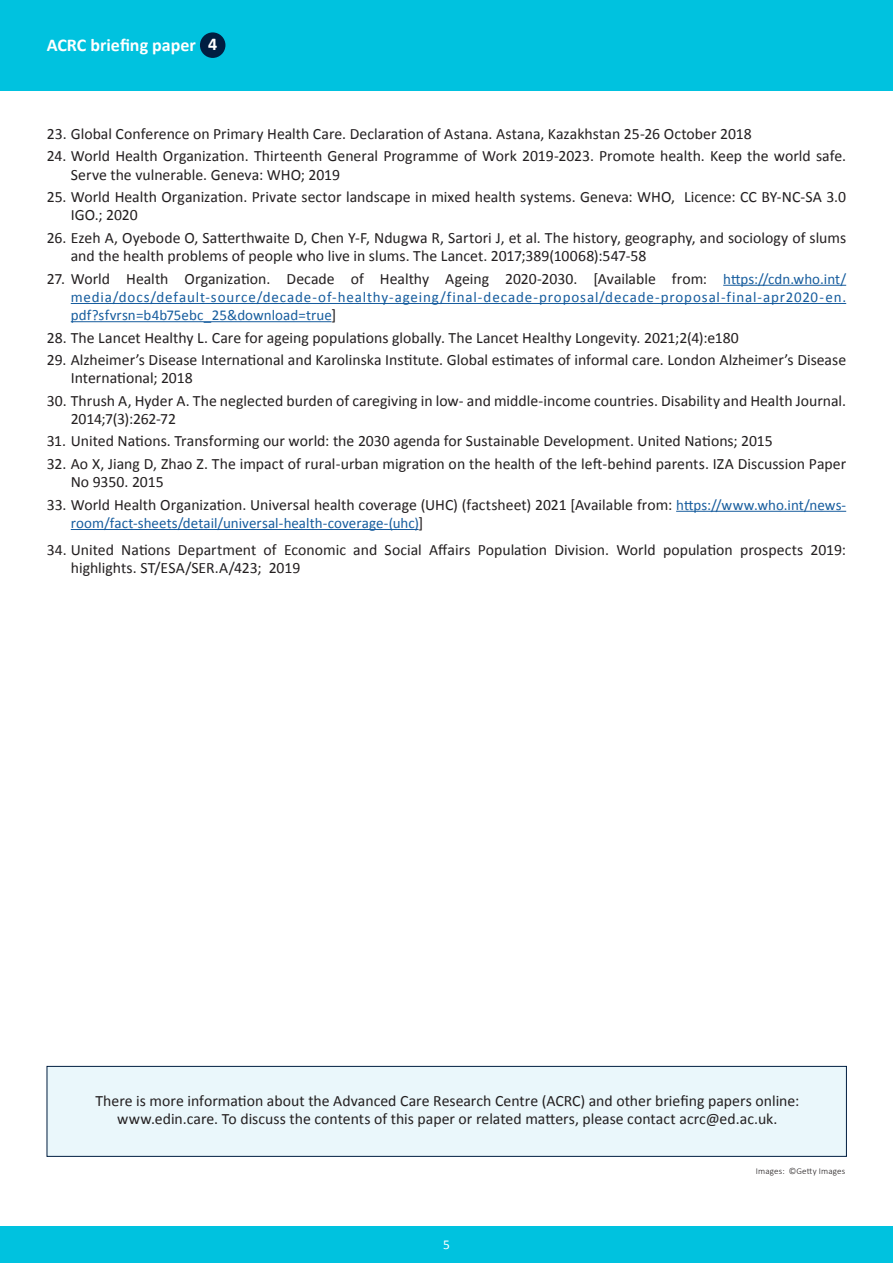
<style>
.page{position:relative;width:893px;height:1263px;background:#fff}
.page>*{position:absolute;margin:0;border:0;box-sizing:border-box;transform-origin:0 0}
.t1{font:700 18px "Calibri";color:#fff}
.Body_paragraph{font:15.75px/18.1px "Calibri";color:#231f20}
.references{font:15.75px "Calibri";color:#231f20}
.Body_paragraph-2{font:15px/18.3px "Calibri";letter-spacing:.05em;color:#175d9e}
.Body_paragraph-3{font:15px "Calibri";letter-spacing:.005em;color:#175d9e}
.references-2{font:13.5px "Calibri";color:#fff}
.references-3{font:300 9px "Calibri";letter-spacing:.02em;color:#231f20}
.s1{font-size:15px;color:#175d9e}
.s2{font-size:15.75px;color:#231f20}
</style>
<div class="page">
<div style="left:0;top:0;width:893px;height:91px;background:#00c2df"></div>
<div style="left:0;top:1227px;width:893px;height:36px;background:#00c2df"></div>
<div style="left:200px;top:32px;width:25px;height:26px;background:#001e41;border-radius:50%"></div>
<hr style="left:723px;top:285px;width:123px;height:1px;background:#175d9e">
<hr style="left:71px;top:303px;width:775px;height:1px;background:#175d9e">
<hr style="left:71px;top:321px;width:261px;height:1px;background:#175d9e">
<hr style="left:676px;top:511px;width:170px;height:1px;background:#175d9e">
<hr style="left:71px;top:529px;width:348px;height:1px;background:#175d9e">
<div style="left:47px;top:1066px;width:800px;height:90px;background:#eaf7fb;border:1px solid #001e41"></div>
<p class="t1" style="left:47px;top:32px;width:151px">ACRC briefing paper</p>
<p class="t1" style="left:208px;top:31px;width:11px">4</p>
<p class="Body_paragraph" style="left:47px;top:124px;width:706px">23. Global Conference on Primary Health Care. Declaration of Astana. Astana, Kazakhstan 25-26 October 2018</p>
<p class="Body_paragraph" style="left:71px;top:147px;width:777px;text-indent:-24px">24. World Health Organization. Thirteenth General Programme of Work 2019-2023. Promote health. Keep the world safe.<br>Serve the vulnerable. Geneva: WHO; 2019</p>
<p class="Body_paragraph" style="left:71px;top:187px;width:777px;text-indent:-24px">25. World Health Organization. Private sector landscape in mixed health systems. Geneva: WHO, Licence: CC BY-NC-SA 3.0<br>IGO.; 2020</p>
<p class="Body_paragraph" style="left:71px;top:228px;width:777px;text-indent:-24px">26. Ezeh A, Oyebode O, Satterthwaite D, Chen Y-F, Ndugwa R, Sartori J, et al. The history, geography, and sociology of slums and the health problems of people who live in slums. The Lancet. 2017;389(10068):547-58</p>
<p class="Body_paragraph" style="left:47px;top:269px;width:801px">27. World Health Organization. Decade of Healthy Ageing 2020-2030. [Available from: <span class="s1">https://cdn.who.int/</span></p>
<p class="Body_paragraph-2" style="left:71px;top:287px;width:777px">media/docs/default-source/decade-of-healthy-ageing/final-decade-proposal/decade-proposal-final-apr2020-en. pdf?sfvrsn=b4b75ebc_25&amp;download=true<span class="s2">]</span></p>
<p class="Body_paragraph" style="left:47px;top:328px;width:694px">28. The Lancet Healthy L. Care for ageing populations globally. The Lancet Healthy Longevity. 2021;2(4):e180</p>
<p class="Body_paragraph" style="left:71px;top:350px;width:777px;text-indent:-24px">29. Alzheimer’s Disease International and Karolinska Institute. Global estimates of informal care. London Alzheimer’s Disease<br>International; 2018</p>
<p class="Body_paragraph" style="left:71px;top:391px;width:777px;text-indent:-24px">30. Thrush A, Hyder A. The neglected burden of caregiving in low- and middle-income countries. Disability and Health Journal.<br>2014;7(3):262-72</p>
<p class="Body_paragraph" style="left:47px;top:432px;width:728px">31. United Nations. Transforming our world: the 2030 agenda for Sustainable Development. United Nations; 2015</p>
<p class="Body_paragraph" style="left:71px;top:454px;width:777px;text-indent:-24px">32. Ao X, Jiang D, Zhao Z. The impact of rural-urban migration on the health of the left-behind parents. IZA Discussion Paper<br>No 9350. 2015</p>
<p class="Body_paragraph" style="left:47px;top:495px;width:801px">33. World Health Organization. Universal health coverage (UHC) (factsheet) 2021 [Available from: <span class="s1">https://www.who.int/news-</span></p>
<p class="Body_paragraph-3" style="left:71px;top:512px;width:354px">room/fact-sheets/detail/universal-health-coverage-(uhc)<span class="s2">]</span></p>
<p class="Body_paragraph" style="left:71px;top:540px;width:777px;text-indent:-24px">34. United Nations Department of Economic and Social Affairs Population Division. World population prospects 2019: highlights. ST/ESA/SER.A/423; 2019</p>
<p class="references" style="left:95px;top:1090px;width:705px">There is more information about the Advanced Care Research Centre (ACRC) and other briefing papers online:</p>
<p class="references" style="left:117px;top:1108px;width:662px">www.edin.care. To discuss the contents of this paper or related matters, please contact acrc@ed.ac.uk.</p>
<p class="references-2" style="left:443px;top:1235px;width:8px">5</p>
<p class="references-3" style="left:756px;top:1165px;width:91px">Images: ©Getty Images</p>
</div>
